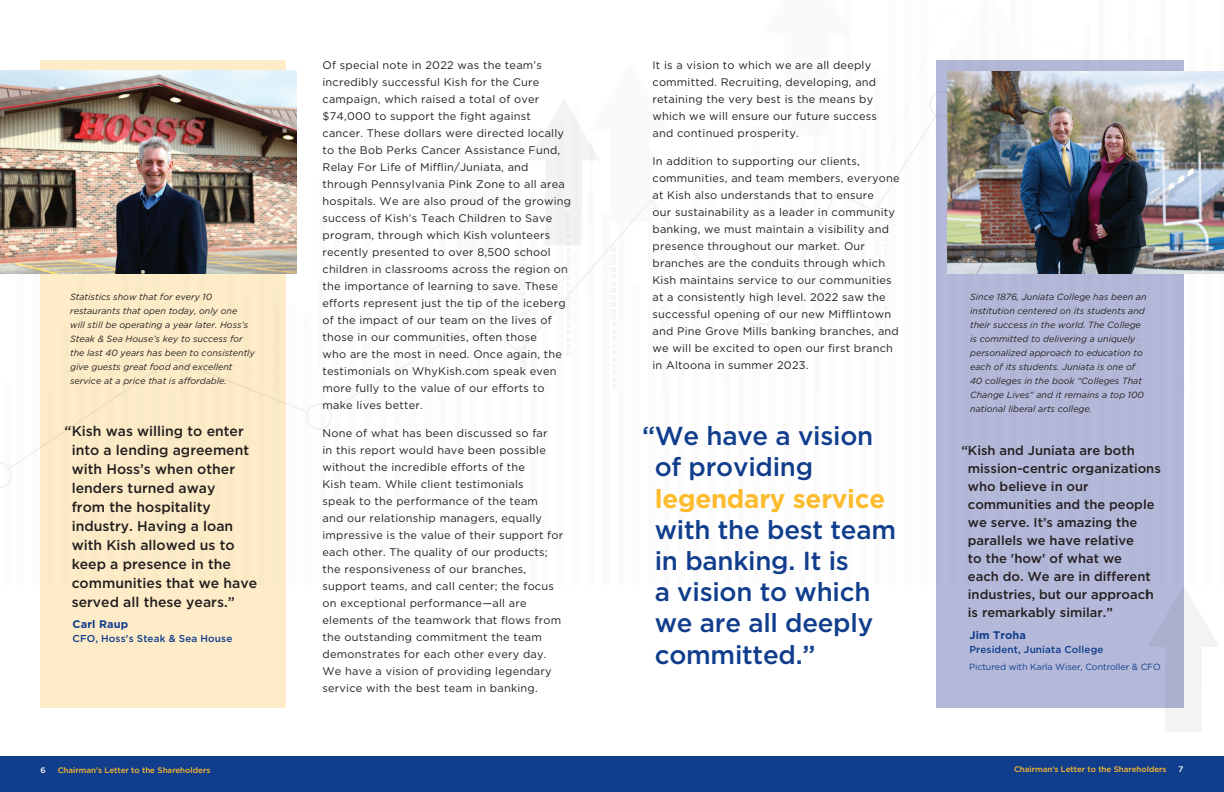
<style>
.page{position:relative;width:1224px;height:792px;background:#fff}
.page>*{position:absolute;margin:0;border:0;box-sizing:border-box;transform-origin:0 0}
.t1{font:500 26px/31.2px "Gotham";letter-spacing:-.01em;color:#103d8c}
.t2{font:500 14px/19px "Gotham";color:#231f20}
.t3{font:500 13px/18px "Gotham";color:#231f20}
.Body_copy{font:11px/17px "Gotham";letter-spacing:.02em;color:#231f20}
.t4{font:700 11px "Gotham";letter-spacing:.01em;color:#103d8c}
.t5{font:500 10px "Gotham";letter-spacing:.01em;color:#103d8c}
.Body_copy-2{font:italic 9px/14px "Gotham";color:#231f20}
.t6{font:9px "Gotham";letter-spacing:-.01em;color:#103d8c}
.t7{font:500 8px "Gotham";color:#fdbb2e}
.t8{font:500 8px "Gotham";color:#fff}
.s1{font-weight:700;color:#fdbb2e}
</style>
<div class="page">
<div style="left:4px;top:384px;width:7px;height:201px;background:#fbfbfb"></div>
<div style="left:17px;top:226px;width:7px;height:359px;background:#fbfbfb"></div>
<div style="left:32px;top:271px;width:7px;height:314px;background:#fbfbfb"></div>
<div style="left:289px;top:306px;width:6px;height:279px;background:#fbfbfb"></div>
<div style="left:304px;top:313px;width:6px;height:272px;background:#fbfbfb"></div>
<div style="left:319px;top:174px;width:7px;height:411px;background:#fbfbfb"></div>
<div style="left:334px;top:146px;width:7px;height:439px;background:#fbfbfb"></div>
<div style="left:349px;top:129px;width:7px;height:456px;background:#fbfbfb"></div>
<div style="left:364px;top:137px;width:7px;height:448px;background:#fbfbfb"></div>
<div style="left:379px;top:250px;width:7px;height:335px;background:#fbfbfb"></div>
<div style="left:394px;top:257px;width:7px;height:328px;background:#fbfbfb"></div>
<div style="left:409px;top:260px;width:7px;height:325px;background:#fbfbfb"></div>
<div style="left:424px;top:291px;width:7px;height:294px;background:#fbfbfb"></div>
<div style="left:440px;top:135px;width:6px;height:450px;background:#fbfbfb"></div>
<div style="left:455px;top:129px;width:7px;height:456px;background:#fbfbfb"></div>
<div style="left:470px;top:188px;width:7px;height:397px;background:#fbfbfb"></div>
<div style="left:485px;top:218px;width:7px;height:367px;background:#fbfbfb"></div>
<div style="left:500px;top:237px;width:7px;height:348px;background:#fbfbfb"></div>
<div style="left:515px;top:142px;width:7px;height:443px;background:#fbfbfb"></div>
<div style="left:530px;top:193px;width:7px;height:392px;background:#fbfbfb"></div>
<div style="left:542px;top:229px;width:7px;height:356px;background:#fbfbfb"></div>
<div style="left:557px;top:124px;width:7px;height:461px;background:#fbfbfb"></div>
<div style="left:572px;top:107px;width:7px;height:478px;background:#fbfbfb"></div>
<div style="left:587px;top:193px;width:7px;height:392px;background:#fbfbfb"></div>
<div style="left:603px;top:214px;width:6px;height:371px;background:#fbfbfb"></div>
<div style="left:618px;top:150px;width:6px;height:435px;background:#fbfbfb"></div>
<div style="left:633px;top:283px;width:6px;height:302px;background:#fbfbfb"></div>
<div style="left:648px;top:150px;width:6px;height:435px;background:#fbfbfb"></div>
<div style="left:663px;top:214px;width:7px;height:371px;background:#fbfbfb"></div>
<div style="left:678px;top:232px;width:7px;height:353px;background:#fbfbfb"></div>
<div style="left:693px;top:183px;width:7px;height:402px;background:#fbfbfb"></div>
<div style="left:708px;top:184px;width:7px;height:401px;background:#fbfbfb"></div>
<div style="left:723px;top:274px;width:7px;height:311px;background:#fbfbfb"></div>
<div style="left:738px;top:269px;width:7px;height:316px;background:#fbfbfb"></div>
<div style="left:753px;top:127px;width:7px;height:458px;background:#fbfbfb"></div>
<div style="left:769px;top:153px;width:6px;height:432px;background:#fbfbfb"></div>
<div style="left:784px;top:160px;width:7px;height:425px;background:#fbfbfb"></div>
<div style="left:799px;top:199px;width:7px;height:386px;background:#fbfbfb"></div>
<div style="left:814px;top:123px;width:7px;height:462px;background:#fbfbfb"></div>
<div style="left:829px;top:85px;width:7px;height:500px;background:#fbfbfb"></div>
<div style="left:844px;top:0;width:7px;height:585px;background:#fbfbfb"></div>
<div style="left:859px;top:126px;width:7px;height:459px;background:#fbfbfb"></div>
<div style="left:874px;top:69px;width:7px;height:516px;background:#fbfbfb"></div>
<div style="left:889px;top:0;width:7px;height:585px;background:#fbfbfb"></div>
<div style="left:904px;top:0;width:7px;height:585px;background:#fbfbfb"></div>
<div style="left:920px;top:0;width:6px;height:585px;background:#fbfbfb"></div>
<div style="left:935px;top:104px;width:7px;height:481px;background:#fbfbfb"></div>
<div style="left:1144px;top:38px;width:7px;height:547px;background:#fbfbfb"></div>
<div style="left:1159px;top:0;width:7px;height:585px;background:#fbfbfb"></div>
<div style="left:1189px;top:0;width:7px;height:585px;background:#fbfbfb"></div>
<div style="left:1204px;top:51px;width:7px;height:534px;background:#fbfbfb"></div>
<div style="left:1219px;top:0;width:5px;height:585px;background:#fbfbfb"></div>
<div style="left:306px;top:404px;width:26px;height:26px;border:2px solid #999;border-radius:50%"></div>
<div style="left:750px;top:323px;width:26px;height:26px;border:2px solid #999;border-radius:50%"></div>
<svg style="left:670px;top:223px;width:87px;height:124px"></svg>
<svg style="left:763px;top:93px;width:173px;height:256px"></svg>
<svg style="left:328px;top:100px;width:335px;height:313px"></svg>
<div style="left:40px;top:60px;width:246px;height:648px;background:#feecc8"></div>
<div style="left:936px;top:60px;width:248px;height:648px;background:#b5b9d9"></div>
<div style="left:0;top:756px;width:1224px;height:36px;background:#103d8c"></div>
<img style="left:0;top:70px;width:297px;height:204px">
<img style="left:947px;top:72px;width:277px;height:202px">
<svg style="left:1165px;top:587px;width:54px;height:145px"></svg>
<p class="Body_copy" style="left:322px;top:56px;width:250px">Of special note in 2022 was the team’s incredibly successful Kish for the Cure campaign, which raised a total of over $74,000 to support the fight against cancer. These dollars were directed locally to the Bob Perks Cancer Assistance Fund, Relay For Life of Mifflin/Juniata, and through Pennsylvania Pink Zone to all area hospitals. We are also proud of the growing success of Kish’s Teach Children to Save program, through which Kish volunteers recently presented to over 8,500 school children in classrooms across the region on the importance of learning to save. These efforts represent just the tip of the iceberg of the impact of our team on the lives of those in our communities, often those<br>who are the most in need. Once again, the testimonials on WhyKish.com speak even more fully to the value of our efforts to make lives better.</p>
<p class="Body_copy" style="left:322px;top:424px;width:242px">None of what has been discussed so far<br>in this report would have been possible without the incredible efforts of the<br>Kish team. While client testimonials<br>speak to the performance of the team<br>and our relationship managers, equally impressive is the value of their support for each other. The quality of our products; the responsiveness of our branches, support teams, and call center; the focus on exceptional performance—all are elements of the teamwork that flows from the outstanding commitment the team demonstrates for each other every day.<br>We have a vision of providing legendary service with the best team in banking.</p>
<p class="Body_copy" style="left:652px;top:56px;width:226px">It is a vision to which we are all deeply committed. Recruiting, developing, and retaining the very best is the means by which we will ensure our future success and continued prosperity.</p>
<p class="Body_copy" style="left:652px;top:152px;width:249px">In addition to supporting our clients, communities, and team members, everyone at Kish also understands that to ensure<br>our sustainability as a leader in community banking, we must maintain a visibility and presence throughout our market. Our branches are the conduits through which Kish maintains service to our communities at a consistently high level. 2022 saw the successful opening of our new Mifflintown and Pine Grove Mills banking branches, and we will be excited to open our first branch in Altoona in summer 2023.</p>
<p class="Body_copy-2" style="left:70px;top:290px;width:186px">Statistics show that for every 10 restaurants that open today, only one<br>will still be operating a year later. Hoss’s Steak &amp; Sea House’s key to success for the last 40 years has been to consistently give guests great food and excellent service at a price that is affordable.</p>
<p class="Body_copy-2" style="left:970px;top:289px;width:178px">Since 1876, Juniata College has been an institution centered on its students and their success in the world. The College is committed to delivering a uniquely personalized approach to education to each of its students. Juniata is one of 40 colleges in the book “Colleges That Change Lives” and it remains a top 100 national liberal arts college.</p>
<p class="t1" style="left:655px;top:420px;width:243px;text-indent:-13px">“We have a vision of providing <span class="s1">legendary service </span>with the best team in banking. It is<br>a vision to which we are all deeply committed.”</p>
<p class="t2" style="left:72px;top:421px;width:187px;text-indent:-7px">“Kish was willing to enter into a lending agreement with Hoss’s when other lenders turned away<br>from the hospitality industry. Having a loan with Kish allowed us to keep a presence in the communities that we have served all these years.”</p>
<p class="t4" style="left:73px;top:617px;width:57px">Carl Raup</p>
<p class="t5" style="left:73px;top:632px;width:161px">CFO, Hoss's Steak &amp; Sea House</p>
<p class="t3" style="left:968px;top:441px;width:194px;text-indent:-7px">“Kish and Juniata are both mission-centric organizations who believe in our communities and the people we serve. It’s amazing the parallels we have relative<br>to the 'how' of what we<br>each do. We are in different industries, but our approach is remarkably similar.”</p>
<p class="t4" style="left:969px;top:628px;width:58px">Jim Troha</p>
<p class="t5" style="left:969px;top:643px;width:136px">President, Juniata College</p>
<p class="t6" style="left:969px;top:661px;width:193px">Pictured with Karla Wiser, Controller &amp; CFO</p>
<p class="t8" style="left:40px;top:764px;width:7px">6</p>
<p class="t7" style="left:58px;top:764px;width:154px">Chairman’s Letter to the Shareholders</p>
<p class="t7" style="left:1014px;top:764px;width:154px">Chairman’s Letter to the Shareholders</p>
<p class="t8" style="left:1179px;top:764px;width:6px">7</p>
</div>
